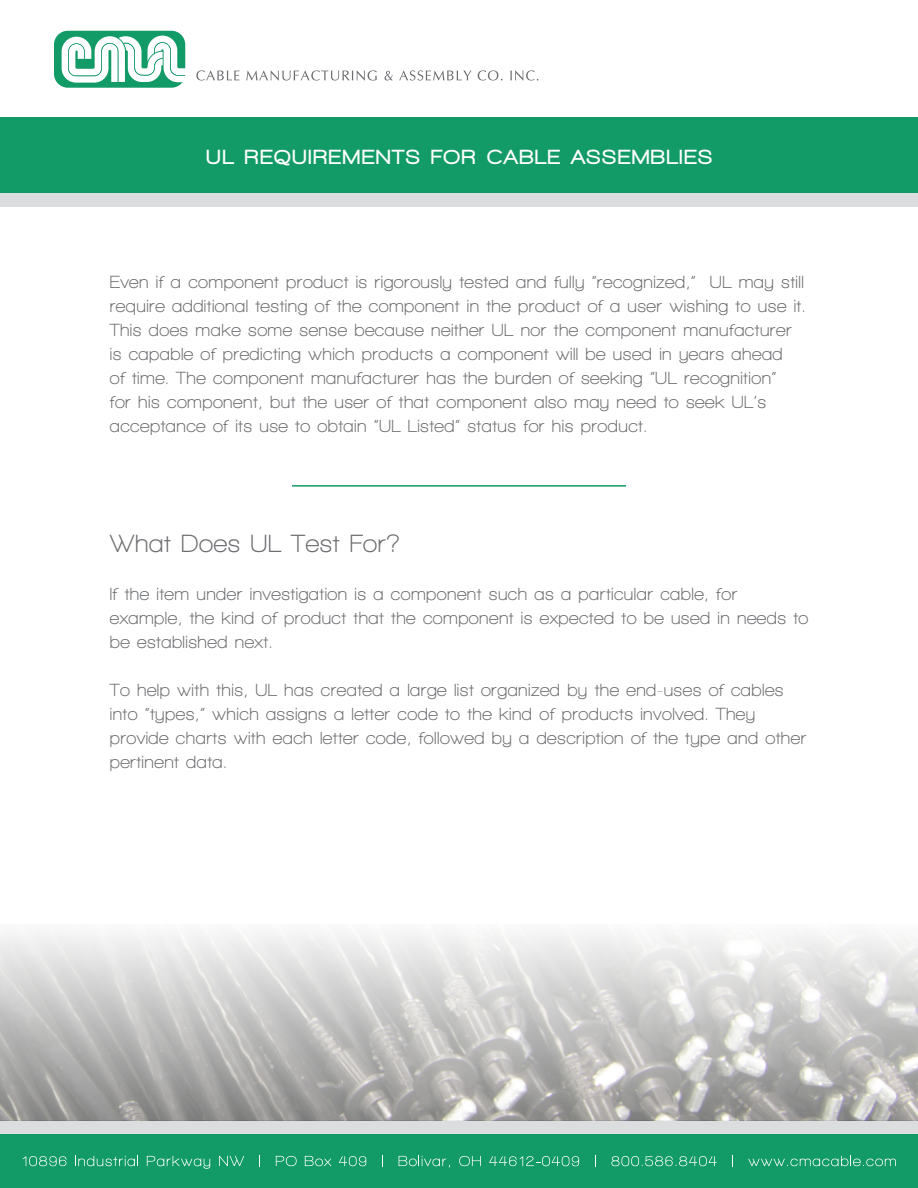
<style>
.page{position:relative;width:918px;height:1188px;background:#fff}
.page>*{position:absolute;margin:0;border:0;box-sizing:border-box;transform-origin:0 0}
.t1{font:700 25.5px "Walkway";letter-spacing:.025em;color:#6c6d70}
.t2{font:900 21px "Walkway";letter-spacing:.1em;color:#fff}
.t3{font:700 18px/24px "Walkway";letter-spacing:.025em;color:#6c6d70}
</style>
<div class="page">
<div style="left:0;top:1134px;width:918px;height:54px;background:#139b67"></div>
<svg style="left:22px;top:1156px;width:44px;height:10px"></svg>
<svg style="left:75px;top:1156px;width:63px;height:10px"></svg>
<svg style="left:147px;top:1156px;width:63px;height:13px"></svg>
<svg style="left:219px;top:1156px;width:25px;height:10px"></svg>
<svg style="left:259px;top:1155px;width:1px;height:12px"></svg>
<svg style="left:276px;top:1156px;width:21px;height:10px"></svg>
<svg style="left:305px;top:1156px;width:27px;height:10px"></svg>
<svg style="left:339px;top:1156px;width:27px;height:10px"></svg>
<svg style="left:382px;top:1155px;width:1px;height:12px"></svg>
<svg style="left:399px;top:1156px;width:51px;height:11px"></svg>
<svg style="left:459px;top:1156px;width:22px;height:10px"></svg>
<svg style="left:489px;top:1156px;width:90px;height:10px"></svg>
<svg style="left:595px;top:1155px;width:1px;height:12px"></svg>
<svg style="left:611px;top:1156px;width:106px;height:10px"></svg>
<svg style="left:732px;top:1155px;width:1px;height:12px"></svg>
<svg style="left:748px;top:1156px;width:148px;height:10px"></svg>
<div style="left:0;top:117px;width:918px;height:90px;background:#139b67"></div>
<div style="left:0;top:194px;width:918px;height:13px;background:#dcdddf"></div>
<div style="left:0;top:1121px;width:918px;height:13px;background:#dcdddf"></div>
<div style="left:54px;top:31px;width:131px;height:57px;background:#139b67;border-radius:14px"></div>
<svg style="left:62px;top:36px;width:124px;height:47px"></svg>
<svg style="left:196px;top:70px;width:43px;height:11px"></svg>
<svg style="left:246px;top:70px;width:131px;height:11px"></svg>
<svg style="left:384px;top:71px;width:9px;height:10px"></svg>
<svg style="left:399px;top:70px;width:72px;height:11px"></svg>
<svg style="left:478px;top:70px;width:25px;height:11px"></svg>
<svg style="left:510px;top:70px;width:28px;height:11px"></svg>
<img style="left:0;top:931px;width:918px;height:190px">
<hr style="left:292px;top:485px;width:334px;height:2px;background:#139b67">
<p class="t2" style="left:207px;top:145px;width:507px">UL REQUIREMENTS FOR CABLE ASSEMBLIES</p>
<p class="t3" style="left:110px;top:269px;width:697px">Even if a component product is rigorously tested and fully “recognized,” UL may still require additional testing of the component in the product of a user wishing to use it.<br>This does make some sense because neither UL nor the component manufacturer is capable of predicting which products a component will be used in years ahead<br>of time. The component manufacturer has the burden of seeking “UL recognition”<br>for his component, but the user of that component also may need to seek UL’s acceptance of its use to obtain “UL Listed” status for his product.</p>
<p class="t1" style="left:110px;top:529px;width:292px">What Does UL Test For?</p>
<p class="t3" style="left:110px;top:581px;width:700px">If the item under investigation is a component such as a particular cable, for example, the kind of product that the component is expected to be used in needs to be established next.</p>
<p class="t3" style="left:110px;top:677px;width:698px">To help with this, UL has created a large list organized by the end-uses of cables into “types,” which assigns a letter code to the kind of products involved. They provide charts with each letter code, followed by a description of the type and other pertinent data.</p>
</div>
